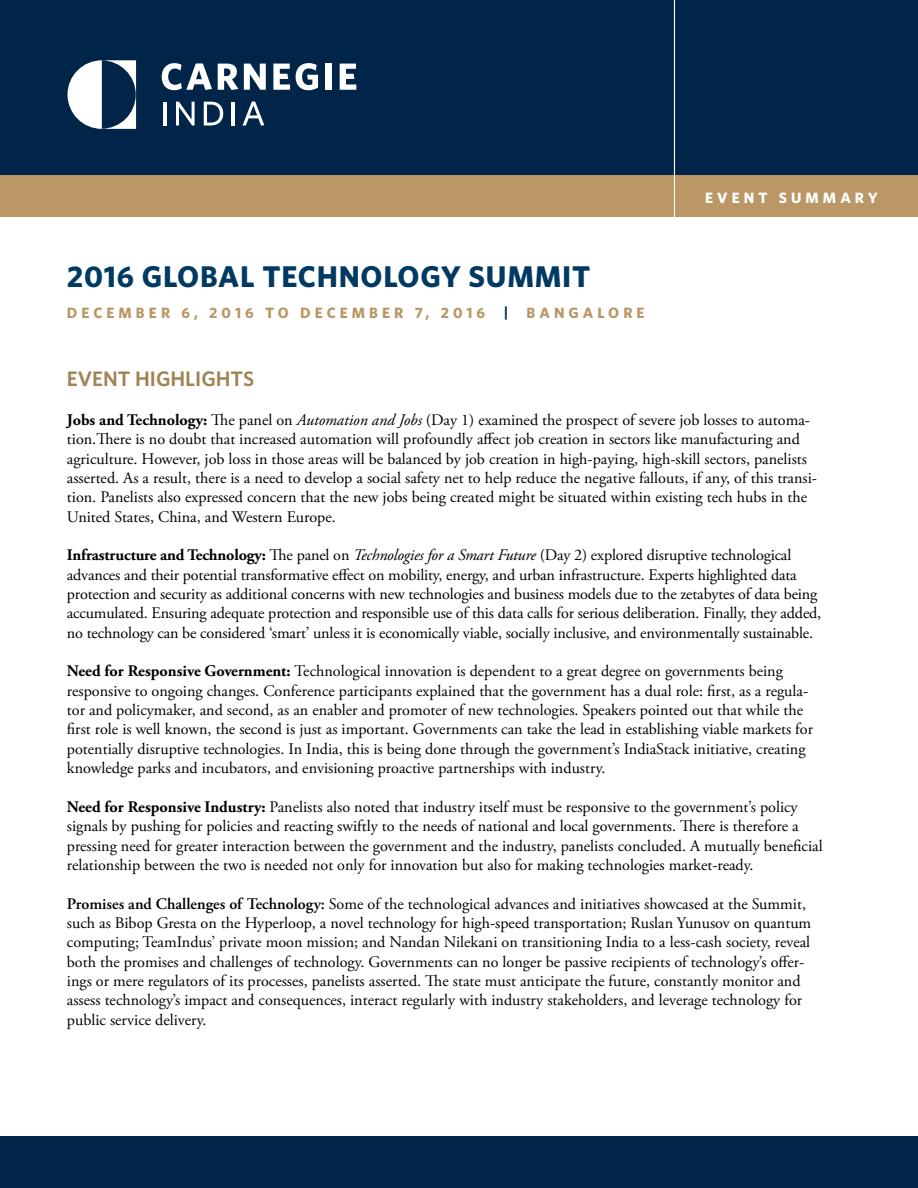
<style>
.page{position:relative;width:918px;height:1188px;background:#fff}
.page>*{position:absolute;margin:0;border:0;box-sizing:border-box;transform-origin:0 0}
.t1{font:700 30px "Whitney";letter-spacing:.025em;color:#003a63}
.t2{font:600 21px "Whitney";color:#a08356}
.t3{font:16.2px/19.4px "Adobe Garamond Pro";color:#000}
.t4{font:700 15px "Whitney";letter-spacing:.27em;color:#ba9765}
.t5{font:700 15px "Whitney";letter-spacing:.27em;color:#fff}
.s1{color:#003a63}
.s2{font-weight:700}
.s3{font-style:italic}
.s4{font-weight:600}
</style>
<div class="page">
<div style="left:0;top:0;width:918px;height:210px;background:#002548"></div>
<div style="left:0;top:1136px;width:918px;height:52px;background:#002548"></div>
<div style="left:0;top:176px;width:918px;height:41px;background:#ba9765"></div>
<hr style="left:674px;top:0;width:1px;height:252px;background:#fff">
<svg style="left:162px;top:63px;width:50px;height:27px"></svg>
<svg style="left:218px;top:64px;width:20px;height:26px"></svg>
<svg style="left:244px;top:64px;width:22px;height:26px"></svg>
<svg style="left:273px;top:64px;width:17px;height:26px"></svg>
<svg style="left:296px;top:63px;width:22px;height:27px"></svg>
<div style="left:325px;top:64px;width:7px;height:26px;background:#fff"></div>
<svg style="left:340px;top:64px;width:16px;height:26px"></svg>
<hr style="left:163px;top:102px;width:4px;height:23px;background:#fff">
<svg style="left:176px;top:102px;width:19px;height:23px"></svg>
<svg style="left:204px;top:102px;width:19px;height:23px"></svg>
<hr style="left:232px;top:102px;width:3px;height:23px;background:#fff">
<svg style="left:243px;top:102px;width:21px;height:24px"></svg>
<svg style="left:68px;top:60px;width:68px;height:69px"></svg>
<h1 class="t1" style="left:67px;top:256px;width:525px">2016 GLOBAL TECHNOLOGY SUMMIT</h1>
<p class="t4" style="left:67px;top:303px;width:579px">DECEMBER 6, 2016 TO DECEMBER 7, 2016 <span class="s1">|</span> BANGALORE</p>
<p class="t5" style="left:705px;top:187px;width:174px">EVENT SUMMARY</p>
<p class="t2" style="left:67px;top:365px;width:189px">EVENT HIGHLIGHTS</p>
<p class="t3" style="left:67px;top:411px;width:752px"><span class="s2">Jobs and Technology:</span> The panel on <span class="s3">Automation and Jobs</span> (Day 1) examined the prospect of severe job losses to automa&shy;tion.There is no doubt that increased automation will profoundly affect job creation in sectors like manufacturing and agriculture. However, job loss in those areas will be balanced by job creation in high-paying, high-skill sectors, panelists asserted. As a result, there is a need to develop a social safety net to help reduce the negative fallouts, if any, of this transi&shy;tion. Panelists also expressed concern that the new jobs being created might be situated within existing tech hubs in the United States, China, and Western Europe.</p>
<p class="t3" style="left:67px;top:546px;width:756px"><span class="s2">Infrastructure and Technology:</span> The panel on <span class="s3">Technologies for a Smart Future</span> (Day 2) explored disruptive technological advances and their potential transformative effect on mobility, energy, and urban infrastructure. Experts highlighted data protection and security as additional concerns with new technologies and business models due to the zetabytes of data being accumulated. Ensuring adequate protection and responsible use of this data calls for serious deliberation. Finally, they added, no technology can be considered ‘smart’ unless it is economically viable, socially inclusive, and environmentally sustainable.</p>
<p class="t3" style="left:67px;top:662px;width:748px"><span class="s2">Need for Responsive Government:</span> Technological innovation is dependent to a great degree on governments being responsive to ongoing changes. Conference participants explained that the government has a dual role: first, as a regula&shy;tor and policymaker, and second, as an enabler and promoter of new technologies. Speakers pointed out that while the first role is well known, the second is just as important. Governments can take the lead in establishing viable markets for potentially disruptive technologies. In India, this is being done through the government’s IndiaStack initiative, creating knowledge parks and incubators, and envisioning proactive partnerships with industry.</p>
<p class="t3" style="left:67px;top:798px;width:757px"><span class="s2">Need for Responsive Industry:</span> Panelists also noted that industry itself must be responsive to the government’s policy signals by pushing for policies and reacting swiftly to the needs of national and local governments. There is therefore a pressing need for greater interaction between the government and the industry, panelists concluded. A mutually beneficial relationship between the two is needed not only for innovation but also for making technologies market-ready.</p>
<p class="t3" style="left:67px;top:894px;width:746px"><span class="s4">Promises and Challenges of Technology:</span> Some of the technological advances and initiatives showcased at the Summit, such as Bibop Gresta on the Hyperloop, a novel technology for high-speed transportation; Ruslan Yunusov on quantum computing; TeamIndus’ private moon mission; and Nandan Nilekani on transitioning India to a less-cash society, reveal both the promises and challenges of technology. Governments can no longer be passive recipients of technology’s offer&shy;ings or mere regulators of its processes, panelists asserted. The state must anticipate the future, constantly monitor and assess technology’s impact and consequences, interact regularly with industry stakeholders, and leverage technology for public service delivery.</p>
</div>
